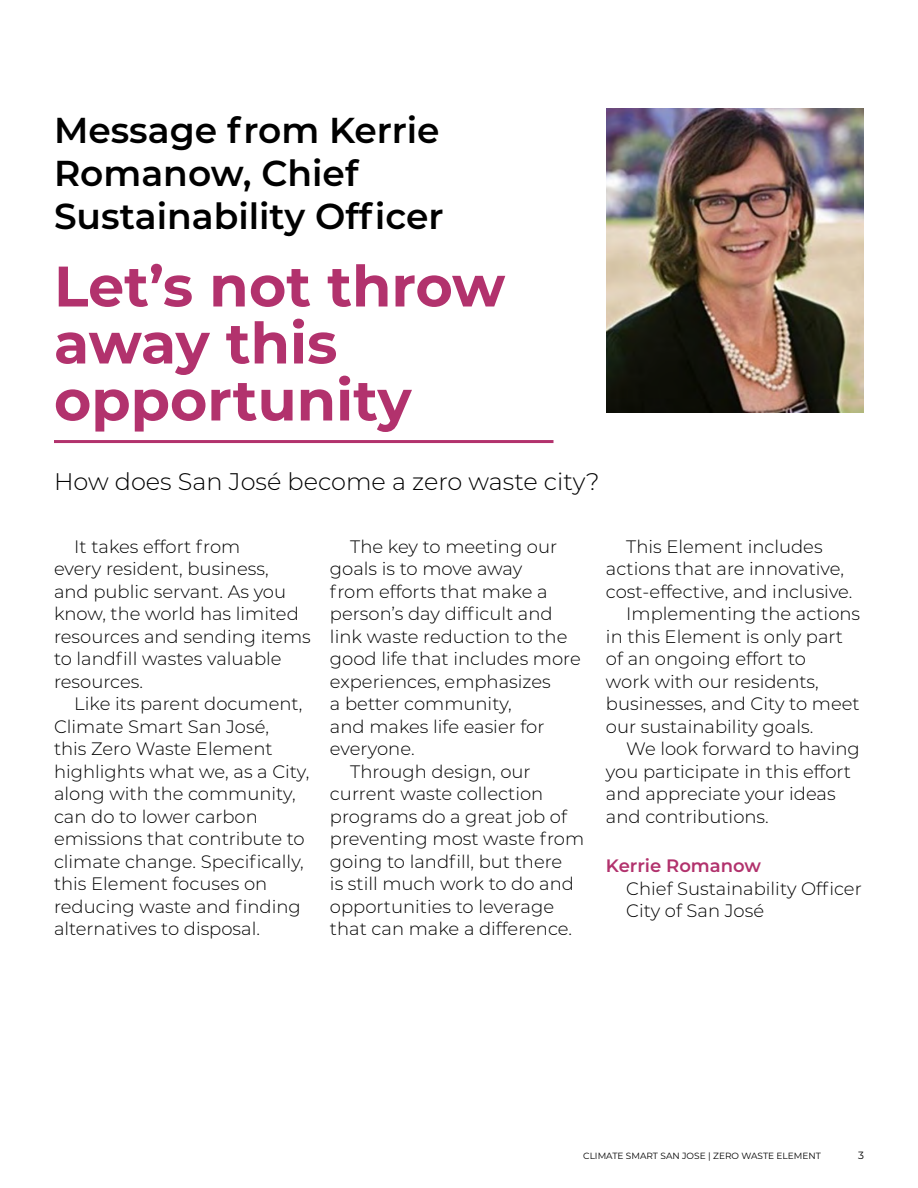
<style>
.page{position:relative;width:918px;height:1188px;background:#fff}
.page>*{position:absolute;margin:0;border:0;box-sizing:border-box;transform-origin:0 0}
.Heading_1{font:700 57px/57px "Montserrat";color:#b2326d}
.Subtitle{font:600 36px/43.2px "Montserrat";color:#000}
.Intro_Text{font:300 24px "Montserrat";color:#000}
.Body{font:300 18px/22.5px "Montserrat";color:#000}
.Emphasis{font:600 18px "Montserrat";color:#b2326d}
.t1{font:10.5px "Montserrat";color:#000}
.t2{font:9px "Montserrat";color:#000}
</style>
<div class="page">
<hr style="left:54px;top:440px;width:500px;height:3px;background:#b2326d">
<img style="left:606px;top:108px;width:258px;height:304px">
<p class="Subtitle" style="left:54px;top:107px;width:391px">Message from Kerrie<br>Romanow, Chief<br>Sustainability Officer</p>
<p class="Heading_1" style="left:54px;top:255px;width:453px">Let’s not throw away this opportunity</p>
<p class="Intro_Text" style="left:54px;top:465px;width:547px">How does San José become a zero waste city?</p>
<p class="Body" style="left:54px;top:535px;width:258px;text-indent:20px">It takes effort from<br>every resident, business,<br>and public servant. As you know, the world has limited resources and sending items to landfill wastes valuable resources.</p>
<p class="Body" style="left:54px;top:692px;width:257px;text-indent:20px">Like its parent document,<br>Climate Smart San José,<br>this Zero Waste Element highlights what we, as a City, along with the community, can do to lower carbon emissions that contribute to climate change. Specifically, this Element focuses on reducing waste and finding alternatives to disposal.</p>
<p class="Body" style="left:330px;top:535px;width:252px;text-indent:20px">The key to meeting our goals is to move away<br>from efforts that make a person’s day difficult and link waste reduction to the good life that includes more experiences, emphasizes<br>a better community,<br>and makes life easier for everyone.</p>
<p class="Body" style="left:330px;top:760px;width:256px;text-indent:20px">Through design, our current waste collection programs do a great job of preventing most waste from going to landfill, but there<br>is still much work to do and opportunities to leverage that can make a difference.</p>
<p class="Body" style="left:606px;top:535px;width:248px;text-align:center">This Element includes actions that are innovative, cost-effective, and inclusive.</p>
<p class="Body" style="left:606px;top:602px;width:256px;text-indent:20px">Implementing the actions in this Element is only part of an ongoing effort to<br>work with our residents, businesses, and City to meet our sustainability goals.</p>
<p class="Body" style="left:606px;top:737px;width:255px;text-indent:20px">We look forward to having you participate in this effort and appreciate your ideas and contributions.</p>
<p class="Emphasis" style="left:606px;top:853px;width:157px">Kerrie Romanow</p>
<p class="Body" style="left:626px;top:877px;width:237px">Chief Sustainability Officer</p>
<p class="Body" style="left:626px;top:899px;width:139px">City of San José</p>
<p class="t2" style="left:583px;top:1150px;width:239px">CLIMATE SMART SAN JOSE | ZERO WASTE ELEMENT</p>
<p class="t1" style="left:858px;top:1148px;width:7px">3</p>
</div>
